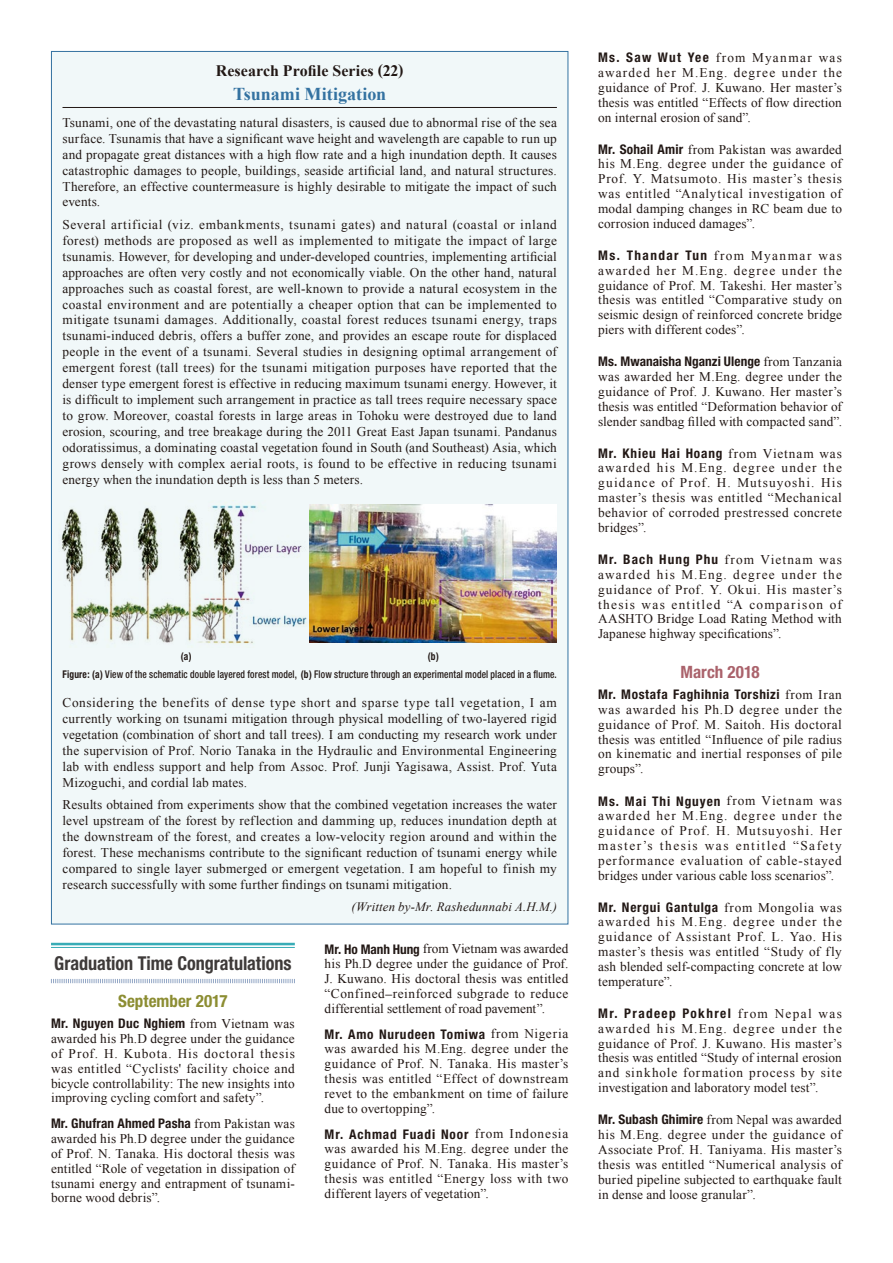
<style>
.page{position:relative;width:893px;height:1263px;background:#fff}
.page>*{position:absolute;margin:0;border:0;box-sizing:border-box;transform-origin:0 0}
.t1{font:700 condensed 19.2px "Helvetica Neue";color:#3e3a39;scale:.95 1}
.t2{font:700 18px "Times New Roman";letter-spacing:-.005em;color:#3472a1}
.t3{font:700 condensed 16.95px "Helvetica Neue";color:#8c8d32}
.t4{font:700 condensed 16.95px "Helvetica Neue";color:#aa626b}
.t5{font:700 15.9px "Times New Roman";color:#221815}
.t6{font:13.35px/14.9px "Times New Roman";letter-spacing:.015em;color:#221815;text-align:justify}
.t7{font:700 condensed 13.35px "Helvetica Neue";letter-spacing:.055em;color:#221815}
.t8{font:700 condensed 13.35px "Helvetica Neue";letter-spacing:.005em;color:#221815}
.t9{font:700 condensed 13.35px "Helvetica Neue";letter-spacing:.01em;color:#221815}
.t10{font:700 condensed 13.35px "Helvetica Neue";letter-spacing:.02em;color:#221815}
.t11{font:700 condensed 13.35px "Helvetica Neue";letter-spacing:.1em;color:#221815}
.t12{font:700 condensed 13.35px "Helvetica Neue";letter-spacing:.08em;color:#221815}
.t13{font:italic 12.75px "Times New Roman";letter-spacing:.015em;color:#221815}
.t14{font:500 condensed 10.65px "Helvetica Neue";letter-spacing:.015em;color:#221815;scale:.89 1}
.t15{font:700 condensed 10.65px "Helvetica Neue";color:#221815;scale:.89 1}
.s1{font-weight:700}
.s2{font-family:"Times New Roman";font-weight:400;font-stretch:normal}
.s3{font-family:"Helvetica Neue";font-weight:700;font-stretch:condensed}
.s4{font-size:15.9px}
</style>
<div class="page">
<hr style="left:51px;top:943px;width:244px;height:2px;background:#38acb6">
<hr style="left:51px;top:947px;width:244px;height:1px;background:#38acb6">
<svg style="left:51px;top:979px;width:244px;height:4px"></svg>
<div style="left:51px;top:51px;width:517px;height:873px;background:#f1f8f9"></div>
<hr style="left:63px;top:107px;width:494px;height:1px;background:#221815">
<img style="left:310px;top:505px;width:247px;height:137px">
<img style="left:61px;top:500px;width:246px;height:144px">
<p class="t5" style="left:216px;top:59px;width:189px">Research Profile Series (22)</p>
<h2 class="t2" style="left:233px;top:81px;width:155px">Tsunami Mitigation</h2>
<p class="t6" style="left:63px;top:114px;width:496px;line-height:15.9px">Tsunami, one of the devastating natural disasters, is caused due to abnormal rise of the sea surface. Tsunamis that have a significant wave height and wavelength are capable to run up and propagate great distances with a high flow rate and a high inundation depth. It causes catastrophic damages to people, buildings, seaside artificial land, and natural structures.<br>Therefore, an effective countermeasure is highly desirable to mitigate the impact of such events.</p>
<p class="t6" style="left:63px;top:216px;width:496px;line-height:15.9px">Several artificial (viz. embankments, tsunami gates) and natural (coastal or inland forest) methods are proposed as well as implemented to mitigate the impact of large tsunamis. However, for developing and under-developed countries, implementing artificial approaches are often very costly and not economically viable. On the other hand, natural approaches such as coastal forest, are well-known to provide a natural ecosystem in the coastal environment and are potentially a cheaper option that can be implemented to mitigate tsunami damages. Additionally, coastal forest reduces tsunami energy, traps tsunami-induced debris, offers a buffer zone, and provides an escape route for displaced people in the event of a tsunami. Several studies in designing optimal arrangement of emergent forest (tall trees) for the tsunami mitigation purposes have reported that the denser type emergent forest is effective in reducing maximum tsunami energy. However, it is difficult to implement such arrangement in practice as tall trees require necessary space to grow. Moreover, coastal forests in large areas in Tohoku were destroyed due to land erosion, scouring, and tree breakage during the 2011 Great East Japan tsunami. Pandanus odoratissimus, a dominating coastal vegetation found in South (and Southeast) Asia, which grows densely with complex aerial roots, is found to be effective in reducing tsunami energy when the inundation depth is less than 5 meters.</p>
<p class="t15" style="left:181px;top:650px;width:14px">(a)</p>
<p class="t15" style="left:428px;top:650px;width:14px">(b)</p>
<p class="t14" style="left:63px;top:668px;width:557px"><span class="s1">Figure: (a)</span> View of the schematic double layered forest model, <span class="s1">(b)</span> Flow structure through an experimental model placed in a flume.</p>
<p class="t6" style="left:63px;top:694px;width:496px;line-height:15.9px">Considering the benefits of dense type short and sparse type tall vegetation, I am currently working on tsunami mitigation through physical modelling of two-layered rigid vegetation (combination of short and tall trees). I am conducting my research work under the supervision of Prof. Norio Tanaka in the Hydraulic and Environmental Engineering lab with endless support and help from Assoc. Prof. Junji Yagisawa, Assist. Prof. Yuta Mizoguchi, and cordial lab mates.</p>
<p class="t6" style="left:63px;top:797px;width:496px;line-height:15.9px">Results obtained from experiments show that the combined vegetation increases the water level upstream of the forest by reflection and damming up, reduces inundation depth at the downstream of the forest, and creates a low-velocity region around and within the forest. These mechanisms contribute to the significant reduction of tsunami energy while compared to single layer submerged or emergent vegetation. I am hopeful to finish my research successfully with some further findings on tsunami mitigation.</p>
<p class="t13" style="left:351px;top:898px;width:207px">(Written by-Mr. Rashedunnabi A.H.M.)</p>
<h1 class="t1" style="left:54px;top:951px;width:251px">Graduation Time Congratulations</h1>
<p class="t3" style="left:118px;top:991px;width:111px">September 2017</p>
<p class="t10" style="left:51px;top:1015px;width:245px">Mr. Nguyen Duc Nghiem <span class="s2">from Vietnam was</span></p>
<p class="t6" style="left:51px;top:1031px;width:245px">awarded his Ph.D degree under the guidance of Prof. H. Kubota. His doctoral thesis was entitled “Cyclists' facility choice and bicycle controllability: The new insights into improving cycling comfort and safety”.</p>
<p class="t9" style="left:51px;top:1115px;width:245px">Mr. Ghufran Ahmed Pasha <span class="s2">from Pakistan was</span></p>
<p class="t6" style="left:51px;top:1131px;width:245px">awarded his Ph.D degree under the guidance of Prof. N. Tanaka. His doctoral thesis was entitled “Role of vegetation in dissipation of tsunami energy and entrapment of tsunami&shy;borne wood debris”.</p>
<p class="t6" style="left:325px;top:941px;width:245px"><span class="s3">Mr. Ho Manh Hung</span> from Vietnam was awarded his Ph.D degree under the guidance of Prof.<br>J. Kuwano. His doctoral thesis was entitled “Confined<span class="s4">–</span>reinforced subgrade to reduce differential settlement of road pavement”.</p>
<p class="t7" style="left:325px;top:1026px;width:245px">Mr. Amo Nurudeen Tomiwa <span class="s2">from Nigeria</span></p>
<p class="t6" style="left:325px;top:1041px;width:245px">was awarded his M.Eng. degree under the guidance of Prof. N. Tanaka. His master’s thesis was entitled “Effect of downstream revet to the embankment on time of failure due to overtopping”.</p>
<p class="t7" style="left:325px;top:1126px;width:245px">Mr. Achmad Fuadi Noor <span class="s2">from Indonesia</span></p>
<p class="t6" style="left:325px;top:1141px;width:245px">was awarded his M.Eng. degree under the guidance of Prof. N. Tanaka. His master’s thesis was entitled “Energy loss with two different layers of vegetation”.</p>
<p class="t6" style="left:598px;top:50px;width:245px"><span class="s3">Ms. Saw Wut Yee</span> from Myanmar was awarded her M.Eng. degree under the guidance of Prof. J. Kuwano. Her master’s thesis was entitled “Effects of flow direction on internal erosion of sand”.</p>
<p class="t6" style="left:598px;top:141px;width:245px"><span class="s3">Mr. Sohail Amir</span> from Pakistan was awarded his M.Eng. degree under the guidance of Prof. Y. Matsumoto. His master’s thesis was entitled “Analytical investigation of modal damping changes in RC beam due to corrosion induced damages”.</p>
<p class="t6" style="left:598px;top:248px;width:245px"><span class="s3">Ms. Thandar Tun</span> from Myanmar was awarded her M.Eng. degree under the guidance of Prof. M. Takeshi. Her master’s thesis was entitled “Comparative study on seismic design of reinforced concrete bridge piers with different codes”.</p>
<p class="t8" style="left:598px;top:354px;width:245px">Ms. Mwanaisha Nganzi Ulenge <span class="s2">from Tanzania</span></p>
<p class="t6" style="left:598px;top:369px;width:245px">was awarded her M.Eng. degree under the guidance of Prof. J. Kuwano. Her master’s thesis was entitled “Deformation behavior of slender sandbag filled with compacted sand”.</p>
<p class="t7" style="left:598px;top:445px;width:245px">Mr. Khieu Hai Hoang <span class="s2">from Vietnam was</span></p>
<p class="t6" style="left:598px;top:460px;width:245px">awarded his M.Eng. degree under the guidance of Prof. H. Mutsuyoshi. His master’s thesis was entitled “Mechanical behavior of corroded prestressed concrete bridges”.</p>
<p class="t12" style="left:598px;top:551px;width:245px">Mr. Bach Hung Phu <span class="s2">from Vietnam was</span></p>
<p class="t6" style="left:598px;top:567px;width:245px">awarded his M.Eng. degree under the guidance of Prof. Y. Okui. His master’s thesis was entitled “A comparison of AASHTO Bridge Load Rating Method with Japanese highway specifications”.</p>
<p class="t4" style="left:680px;top:662px;width:81px">March 2018</p>
<p class="t7" style="left:598px;top:686px;width:245px">Mr. Mostafa Faghihnia Torshizi <span class="s2">from Iran</span></p>
<p class="t6" style="left:598px;top:702px;width:245px">was awarded his Ph.D degree under the guidance of Prof. M. Saitoh. His doctoral thesis was entitled “Influence of pile radius on kinematic and inertial responses of pile groups”.</p>
<p class="t7" style="left:598px;top:793px;width:245px">Ms. Mai Thi Nguyen <span class="s2">from Vietnam was</span></p>
<p class="t6" style="left:598px;top:808px;width:245px">awarded her M.Eng. degree under the guidance of Prof. H. Mutsuyoshi. Her master’s thesis was entitled “Safety performance evaluation of cable-stayed bridges under various cable loss scenarios”.</p>
<p class="t7" style="left:598px;top:899px;width:245px">Mr. Nergui Gantulga <span class="s2">from Mongolia was</span></p>
<p class="t6" style="left:598px;top:914px;width:245px">awarded his M.Eng. degree under the guidance of Assistant Prof. L. Yao. His master’s thesis was entitled “Study of fly ash blended self-compacting concrete at low temperature”.</p>
<p class="t11" style="left:598px;top:1005px;width:245px">Mr. Pradeep Pokhrel <span class="s2">from Nepal was</span></p>
<p class="t6" style="left:598px;top:1020px;width:245px">awarded his M.Eng. degree under the guidance of Prof. J. Kuwano. His master’s thesis was entitled “Study of internal erosion and sinkhole formation process by site investigation and laboratory model test”.</p>
<p class="t6" style="left:598px;top:1112px;width:245px"><span class="s3">Mr. Subash Ghimire</span> from Nepal was awarded his M.Eng. degree under the guidance of Associate Prof. H. Taniyama. His master’s thesis was entitled “Numerical analysis of buried pipeline subjected to earthquake fault in dense and loose granular”.</p>
</div>
